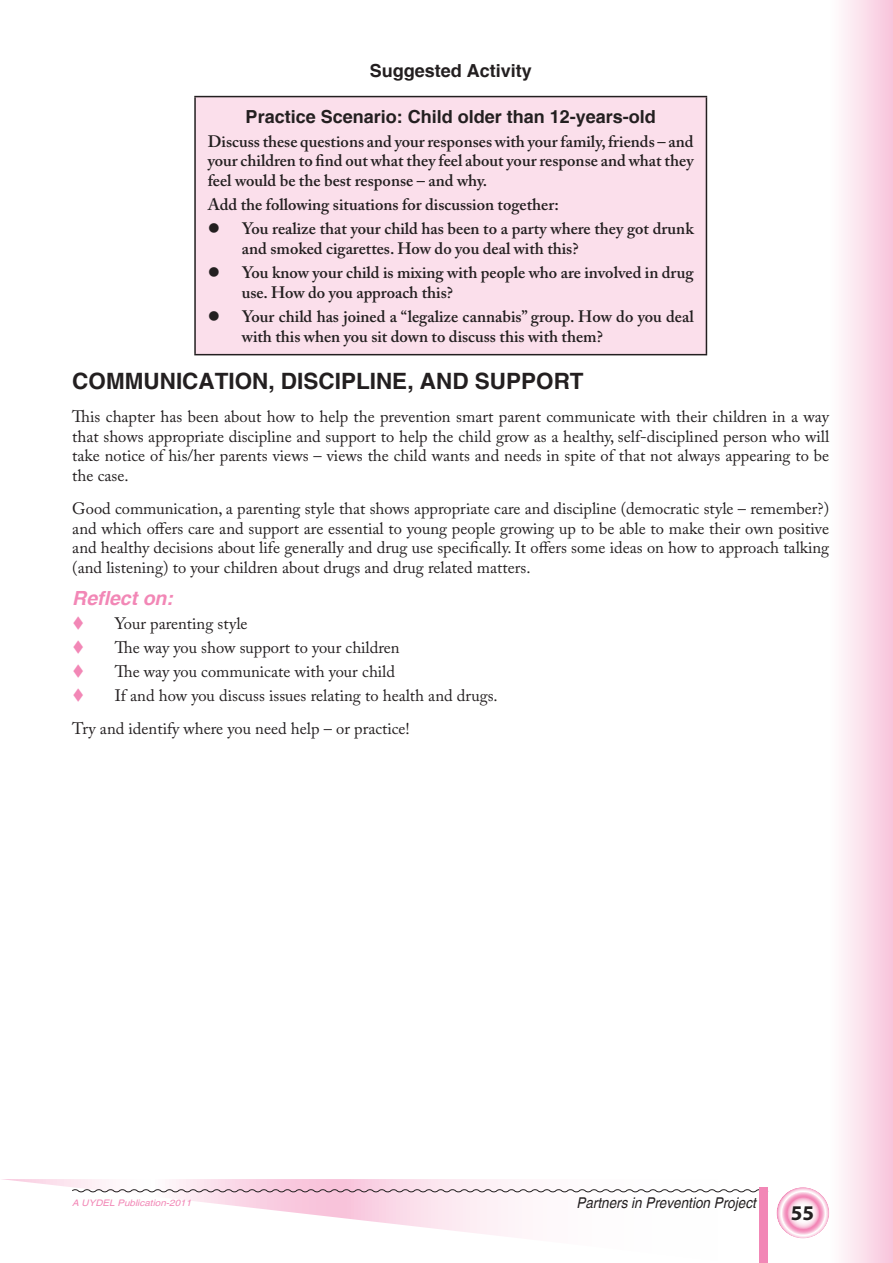
<style>
.page{position:relative;width:893px;height:1263px;background:#fff}
.page>*{position:absolute;margin:0;border:0;box-sizing:border-box;transform-origin:0 0}
.t1{font:700 22.5px "Switzerland";color:#231f20}
.t2{font:700 21px "Myriad Pro";color:#231f20}
.t3{font:italic 700 19.5px "Switzerland";color:#f287b6}
.t4{font:700 18px "Switzerland";color:#231f20}
.t5{font:16.5px/19.8px "Adobe Caslon Pro";color:#231f20;text-align:justify}
.t6{font:600 16.5px/19.8px "Adobe Caslon Pro";color:#231f20}
.t7{font:italic 14.85px "Switzerland";color:#231f20;scale:.91 1}
.t8{font:italic 9px "Switzerland";color:#f287b6;scale:1.1 1}
.s1{color:#f287b6}
</style>
<div class="page">
<svg style="left:2px;top:1179px;width:827px;height:60px"></svg>
<div style="left:829px;top:0;width:64px;height:1263px;background:linear-gradient(to right,#fff,#f8c5dc)"></div>
<svg style="left:71px;top:1188px;width:698px;height:5px"></svg>
<svg style="left:776px;top:1187px;width:53px;height:51px"></svg>
<div style="left:759px;top:1187px;width:9px;height:76px;background:#f287b6"></div>
<div style="left:195px;top:97px;width:511px;height:258px;background:#fbdfeb"></div>
<hr style="left:194px;top:96px;width:513px;height:1px;background:#231f20">
<hr style="left:194px;top:97px;width:2px;height:257px;background:#231f20">
<hr style="left:706px;top:97px;width:1px;height:257px;background:#231f20">
<hr style="left:194px;top:354px;width:513px;height:1px;background:#231f20">
<p class="t4" style="left:370px;top:60px;width:164px">Suggested Activity</p>
<p class="t4" style="left:246px;top:105px;width:412px">Practice Scenario: Child older than 12-years-old</p>
<p class="t6" style="left:208px;top:131px;width:487px;text-align:justify">Discuss these questions and your responses with your family,friends – and your children to find out what they feel about your response and what they feel would be the best response – and why.</p>
<p class="t6" style="left:208px;top:195px;width:353px">Add the following situations for discussion together:</p>
<p class="t6" style="left:242px;top:219px;width:453px;text-indent:-34px">● You realize that your child has been to a party where they got drunk and smoked cigarettes. How do you deal with this?</p>
<p class="t6" style="left:242px;top:263px;width:453px;text-indent:-34px">● You know your child is mixing with people who are involved in drug use. How do you approach this?</p>
<p class="t6" style="left:242px;top:306px;width:453px;text-indent:-34px">● Your child has joined a “legalize cannabis” group. How do you deal with this when you sit down to discuss this with them?</p>
<h1 class="t1" style="left:72px;top:368px;width:513px">COMMUNICATION, DISCIPLINE, AND SUPPORT</h1>
<p class="t5" style="left:72px;top:406px;width:758px">This chapter has been about how to help the prevention smart parent communicate with their children in a way that shows appropriate discipline and support to help the child grow as a healthy, self-disciplined person who will take notice of his/her parents views – views the child wants and needs in spite of that not always appearing to be the case.</p>
<p class="t5" style="left:72px;top:498px;width:758px">Good communication, a parenting style that shows appropriate care and discipline (democratic style – remember?) and which offers care and support are essential to young people growing up to be able to make their own positive and healthy decisions about life generally and drug use specifically. It offers some ideas on how to approach talking (and listening) to your children about drugs and drug related matters.</p>
<p class="t3" style="left:72px;top:587px;width:102px">Reflect on:</p>
<p class="t5" style="left:72px;top:613px;width:177px"><span class="s1">▼</span> Your parenting style</p>
<p class="t5" style="left:72px;top:637px;width:329px"><span class="s1">▼</span> The way you show support to your children</p>
<p class="t5" style="left:72px;top:662px;width:324px"><span class="s1">▼</span> The way you communicate with your child</p>
<p class="t5" style="left:72px;top:679px;width:427px;line-height:32.5px"><span class="s1">▼</span> If and how you discuss issues relating to health and drugs.<br>Try and identify where you need help – or practice!</p>
<p class="t8" style="left:72px;top:1197px;width:110px">A UYDEL Publication-2011</p>
<p class="t7" style="left:576px;top:1194px;width:199px">Partners in Prevention Project</p>
<p class="t2" style="left:791px;top:1200px;width:12px">55</p>
</div>
